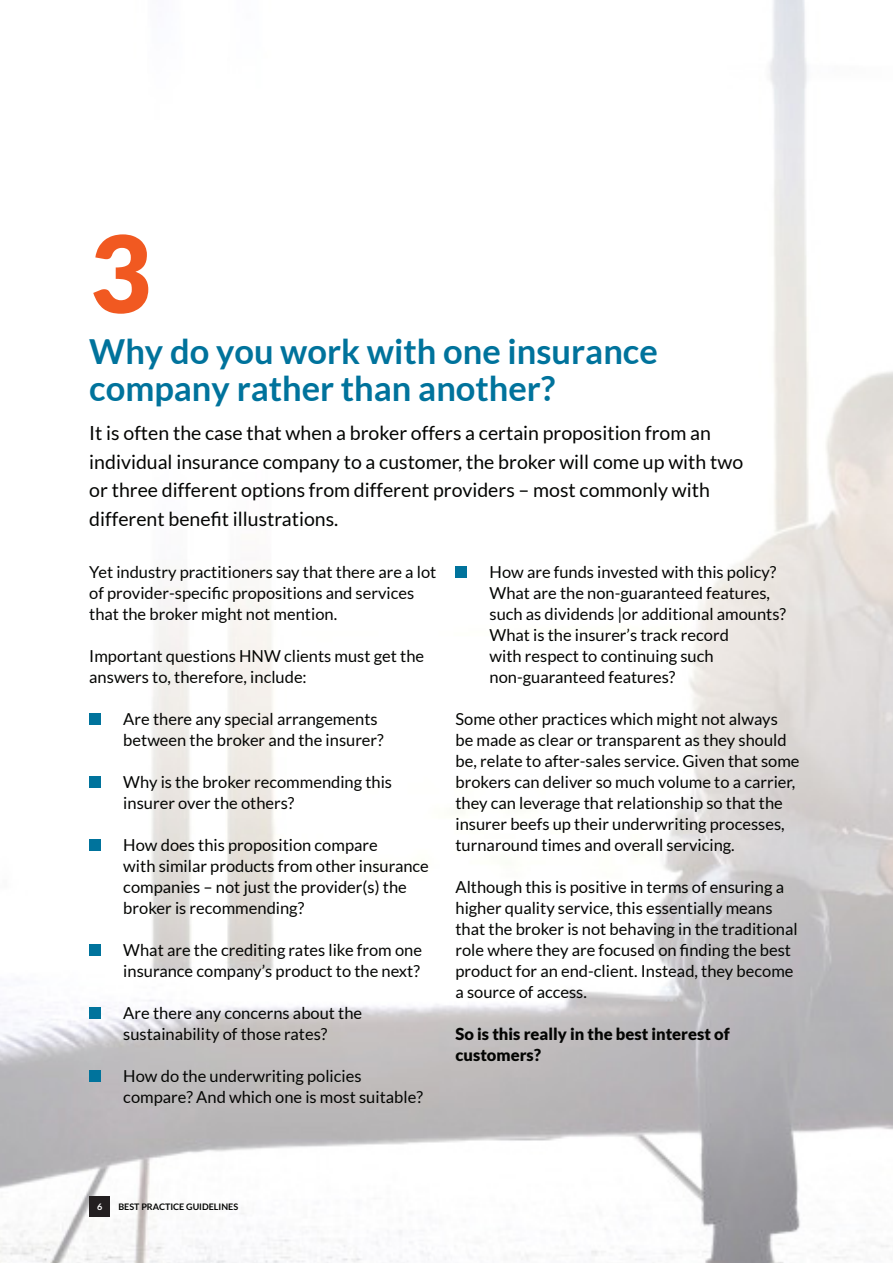
<style>
.page{position:relative;width:893px;height:1263px;background:#fff}
.page>*{position:absolute;margin:0;border:0;box-sizing:border-box;transform-origin:0 0}
.t1{font:900 106.5px "Lato";color:#f15921}
.t2{font:700 34.5px/37.5px "Lato";color:#00739c}
.t3{font:19.5px/28.5px "Lato";color:#040503}
.t4{font:16.5px/21px "Lato";color:#040503}
.t5{font:900 16.5px/21px "Lato";color:#040503}
.t6{font:700 9px "Lato";color:#040503}
.t7{font:700 9px "Lato";color:#fff}
</style>
<div class="page">
<img style="left:0;top:0;width:893px;height:1263px">
<div style="left:89px;top:1196px;width:21px;height:21px;background:#231f20"></div>
<div style="left:89px;top:713px;width:12px;height:12px;background:#00739c"></div>
<div style="left:89px;top:776px;width:12px;height:12px;background:#00739c"></div>
<div style="left:89px;top:839px;width:12px;height:12px;background:#00739c"></div>
<div style="left:89px;top:944px;width:12px;height:12px;background:#00739c"></div>
<div style="left:89px;top:1007px;width:12px;height:12px;background:#00739c"></div>
<div style="left:89px;top:1070px;width:12px;height:12px;background:#00739c"></div>
<div style="left:455px;top:566px;width:12px;height:12px;background:#00739c"></div>
<p class="t1" style="left:89px;top:211px;width:63px">3</p>
<p class="t2" style="left:89px;top:332px;width:570px">Why do you work with one insurance company rather than another?</p>
<p class="t3" style="left:89px;top:419px;width:655px">It is often the case that when a broker offers a certain proposition from an individual insurance company to a customer, the broker will come up with two or three different options from different providers – most commonly with different benefit illustrations.</p>
<p class="t4" style="left:89px;top:561px;width:349px">Yet industry practitioners say that there are a lot of provider-specific propositions and services that the broker might not mention.</p>
<p class="t4" style="left:89px;top:645px;width:336px">Important questions HNW clients must get the answers to, therefore, include:</p>
<p class="t4" style="left:123px;top:708px;width:262px">Are there any special arrangements between the broker and the insurer?</p>
<p class="t4" style="left:123px;top:771px;width:270px">Why is the broker recommending this insurer over the others?</p>
<p class="t4" style="left:123px;top:834px;width:307px">How does this proposition compare<br>with similar products from other insurance companies – not just the provider(s) the broker is recommending?</p>
<p class="t4" style="left:123px;top:939px;width:300px">What are the crediting rates like from one insurance company’s product to the next?</p>
<p class="t4" style="left:123px;top:1002px;width:240px">Are there any concerns about the sustainability of those rates?</p>
<p class="t4" style="left:123px;top:1065px;width:301px">How do the underwriting policies compare? And which one is most suitable?</p>
<p class="t4" style="left:489px;top:561px;width:288px">How are funds invested with this policy?</p>
<p class="t4" style="left:489px;top:582px;width:298px">What are the non-guaranteed features, such as dividends |or additional amounts?<br>What is the insurer’s track record<br>with respect to continuing such non-guaranteed features?</p>
<p class="t4" style="left:455px;top:708px;width:346px">Some other practices which might not always be made as clear or transparent as they should be, relate to after-sales service. Given that some brokers can deliver so much volume to a carrier, they can leverage that relationship so that the insurer beefs up their underwriting processes, turnaround times and overall servicing.</p>
<p class="t4" style="left:455px;top:876px;width:344px">Although this is positive in terms of ensuring a higher quality service, this essentially means that the broker is not behaving in the traditional role where they are focused on finding the best product for an end-client. Instead, they become a source of access.</p>
<p class="t5" style="left:455px;top:1023px;width:276px">So is this really in the best interest of customers?</p>
<p class="t7" style="left:97px;top:1202px;width:7px">6</p>
<p class="t6" style="left:118px;top:1202px;width:121px">BEST PRACTICE GUIDELINES</p>
</div>
